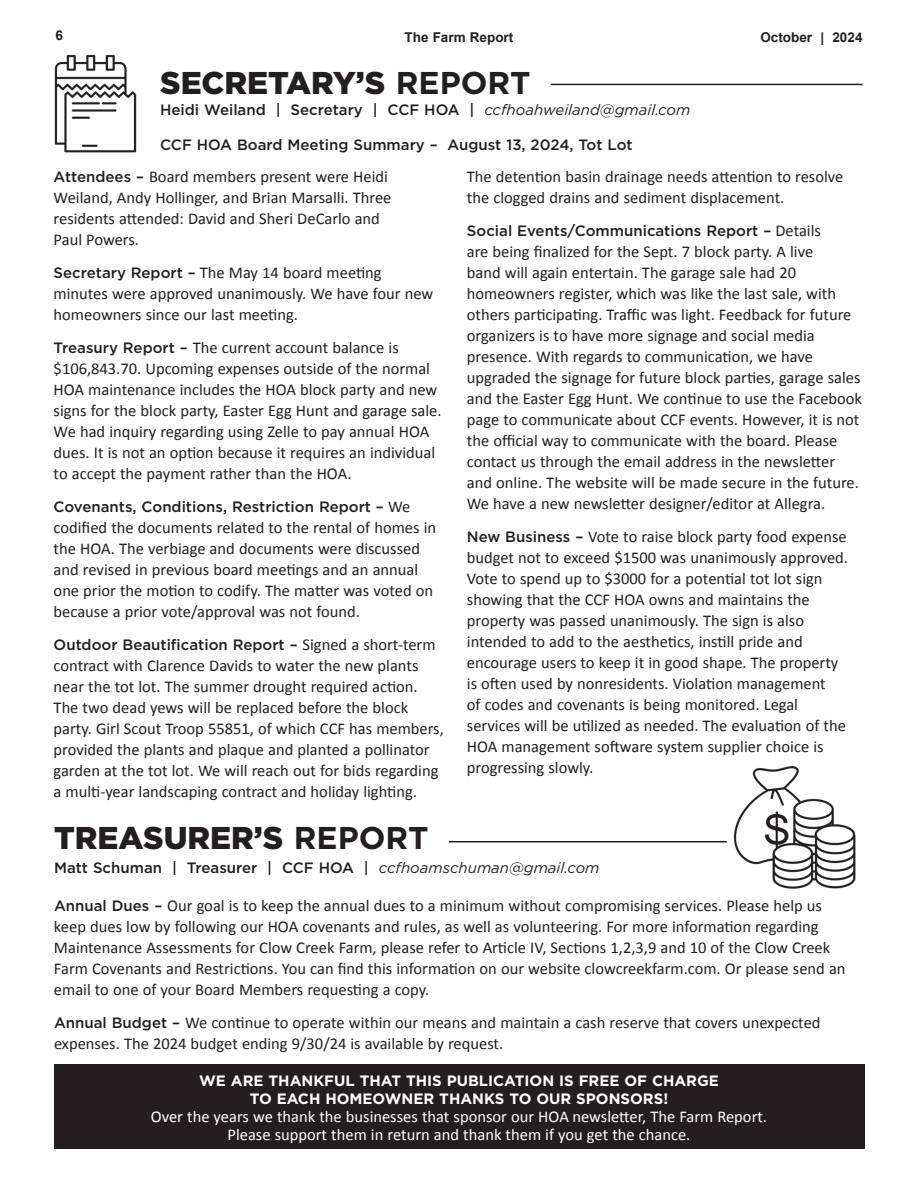
<style>
.page{position:relative;width:918px;height:1188px;background:#fff}
.page>*{position:absolute;margin:0;border:0;box-sizing:border-box;transform-origin:0 0}
.t1{font:900 31.5px "Gotham";color:#231f20}
.t2{font:16.5px/21px "Calibri";color:#231f20}
.t3{font:16.5px/18px "Calibri";color:#fff;text-align:center}
.t4{font:500 15px "Gotham";color:#231f20}
.t5{font:700 15px/18px "Gotham";color:#fff;text-align:center}
.t6{font:700 13.5px "Arial";color:#231f20}
.s1{font-weight:700}
.s2{font-weight:400;font-style:italic}
.s3{font-family:"Gotham";font-weight:500;font-size:15px}
.s4{font-family:"Calibri";font-weight:400;font-size:16.5px}
</style>
<div class="page">
<img style="left:54px;top:54px;width:83px;height:99px">
<img style="left:733px;top:766px;width:123px;height:123px">
<div style="left:54px;top:1065px;width:811px;height:84px;background:#231f20"></div>
<hr style="left:449px;top:841px;width:278px;height:1px;background:#231f20">
<hr style="left:551px;top:84px;width:312px;height:1px;background:#231f20">
<p class="t6" style="left:56px;top:26px;width:9px">6</p>
<p class="t6" style="left:405px;top:28px;width:110px">The Farm Report</p>
<p class="t6" style="left:760px;top:28px;width:104px">October | 2024</p>
<h1 class="t1" style="left:160px;top:61px;width:372px">SECRETARY’S <span class="s1">REPORT</span></h1>
<p class="t4" style="left:160px;top:100px;width:532px">Heidi Weiland | Secretary | CCF HOA | <span class="s2">ccfhoahweiland@gmail.com</span></p>
<p class="t4" style="left:160px;top:135px;width:474px">CCF HOA Board Meeting Summary – August 13, 2024, Tot Lot</p>
<p class="t2" style="left:54px;top:166px;width:339px"><span class="s3">Attendees –</span> Board members present were Heidi Weiland, Andy Hollinger, and Brian Marsalli. Three residents attended: David and Sheri DeCarlo and Paul Powers.</p>
<p class="t2" style="left:54px;top:262px;width:381px"><span class="s3">Secretary Report –</span> The May 14 board meeting minutes were approved unanimously. We have four new homeowners since our last meeting.</p>
<p class="t2" style="left:54px;top:337px;width:389px"><span class="s3">Treasury Report –</span> The current account balance is $106,843.70. Upcoming expenses outside of the normal HOA maintenance includes the HOA block party and new signs for the block party, Easter Egg Hunt and garage sale.<br>We had inquiry regarding using Zelle to pay annual HOA dues. It is not an option because it requires an individual to accept the payment rather than the HOA.</p>
<p class="t4" style="left:54px;top:497px;width:358px">Covenants, Conditions, Restriction Report – <span class="s4">We</span></p>
<p class="t2" style="left:54px;top:517px;width:384px">codified the documents related to the rental of homes in the HOA. The verbiage and documents were discussed and revised in previous board meetings and an annual one prior the motion to codify. The matter was voted on because a prior vote/approval was not found.</p>
<p class="t4" style="left:54px;top:635px;width:383px">Outdoor Beautification Report – <span class="s4">Signed a short-term</span></p>
<p class="t2" style="left:54px;top:655px;width:392px">contract with Clarence Davids to water the new plants near the tot lot. The summer drought required action.<br>The two dead yews will be replaced before the block party. Girl Scout Troop 55851, of which CCF has members, provided the plants and plaque and planted a pollinator garden at the tot lot. We will reach out for bids regarding a multi-year landscaping contract and holiday lighting.</p>
<p class="t2" style="left:467px;top:166px;width:378px">The detention basin drainage needs attention to resolve the clogged drains and sediment displacement.</p>
<p class="t4" style="left:467px;top:221px;width:356px">Social Events/Communications Report – <span class="s4">Details</span></p>
<p class="t2" style="left:467px;top:241px;width:397px">are being finalized for the Sept. 7 block party. A live<br>band will again entertain. The garage sale had 20 homeowners register, which was like the last sale, with others participating. Traffic was light. Feedback for future organizers is to have more signage and social media presence. With regards to communication, we have upgraded the signage for future block parties, garage sales and the Easter Egg Hunt. We continue to use the Facebook page to communicate about CCF events. However, it is not the official way to communicate with the board. Please contact us through the email address in the newsletter and online. The website will be made secure in the future.<br>We have a new newsletter designer/editor at Allegra.</p>
<p class="t2" style="left:467px;top:526px;width:383px"><span class="s3">New Business –</span> Vote to raise block party food expense budget not to exceed $1500 was unanimously approved.<br>Vote to spend up to $3000 for a potential tot lot sign showing that the CCF HOA owns and maintains the property was passed unanimously. The sign is also intended to add to the aesthetics, instill pride and encourage users to keep it in good shape. The property is often used by nonresidents. Violation management<br>of codes and covenants is being monitored. Legal services will be utilized as needed. The evaluation of the HOA management software system supplier choice is progressing slowly.</p>
<h1 class="t1" style="left:54px;top:816px;width:376px">TREASURER’S <span class="s1">REPORT</span></h1>
<p class="t4" style="left:54px;top:858px;width:547px">Matt Schuman | Treasurer | CCF HOA | <span class="s2">ccfhoamschuman@gmail.com</span></p>
<p class="t2" style="left:54px;top:894px;width:793px"><span class="s3">Annual Dues –</span> Our goal is to keep the annual dues to a minimum without compromising services. Please help us keep dues low by following our HOA covenants and rules, as well as volunteering. For more information regarding Maintenance Assessments for Clow Creek Farm, please refer to Article IV, Sections 1,2,3,9 and 10 of the Clow Creek Farm Covenants and Restrictions. You can find this information on our website clowcreekfarm.com. Or please send an email to one of your Board Members requesting a copy.</p>
<p class="t2" style="left:54px;top:1011px;width:768px"><span class="s3">Annual Budget –</span> We continue to operate within our means and maintain a cash reserve that covers unexpected expenses. The 2024 budget ending 9/30/24 is available by request.</p>
<p class="t5" style="left:199px;top:1071px;width:521px">WE ARE THANKFUL THAT THIS PUBLICATION IS FREE OF CHARGE<br>TO EACH HOMEOWNER THANKS TO OUR SPONSORS!</p>
<p class="t3" style="left:151px;top:1107px;width:618px">Over the years we thank the businesses that sponsor our HOA newsletter, The Farm Report.<br>Please support them in return and thank them if you get the chance.</p>
</div>
